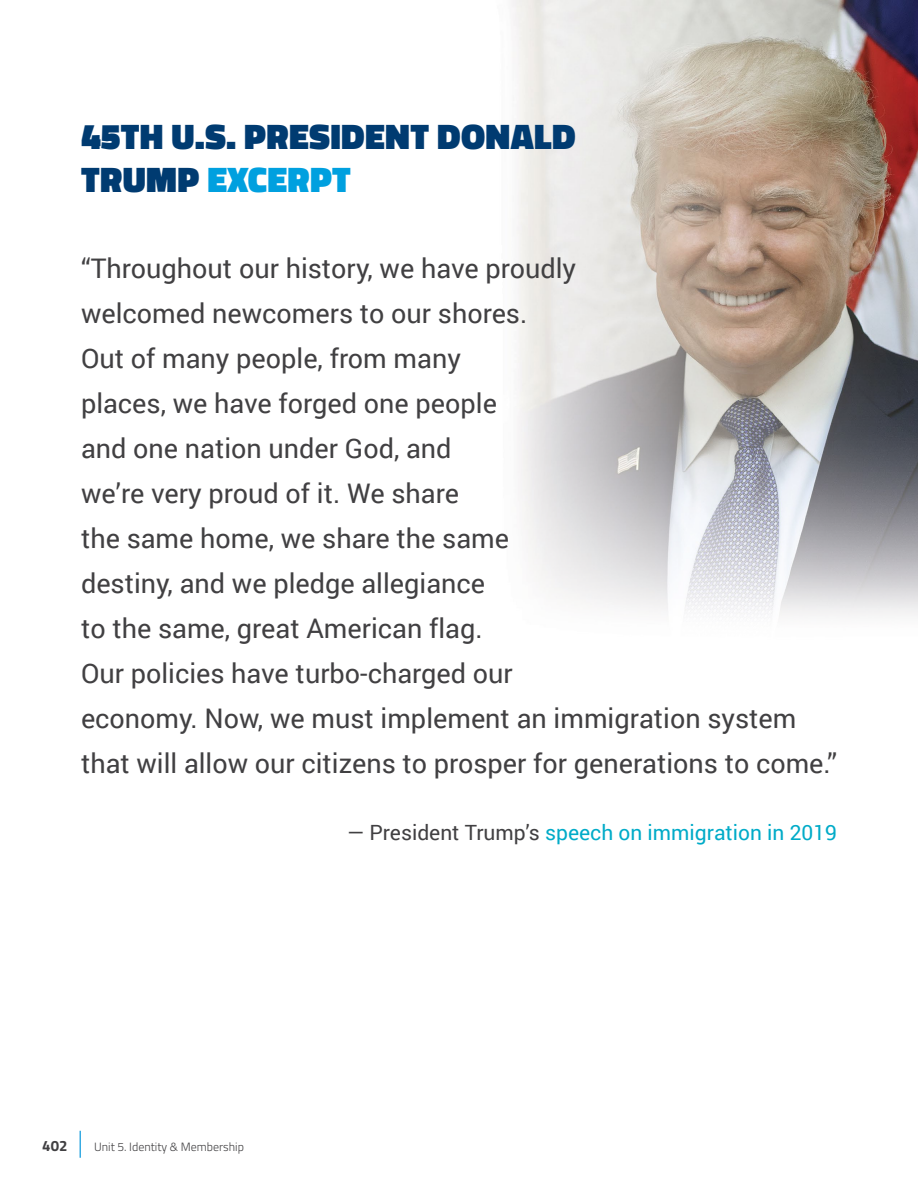
<style>
.page{position:relative;width:918px;height:1188px;background:#fff}
.page>*{position:absolute;margin:0;border:0;box-sizing:border-box;transform-origin:0 0}
.t1{font:900 36px/43.2px "Titillium";letter-spacing:.01em;color:#003b71}
.t2{font:27px/45px "Roboto";color:#414042}
.t3{font:21px "Roboto";color:#00abc8}
.t4{font:700 15px "Titillium";color:#414042}
.t5{font:300 12px "Titillium";color:#414042}
.s1{color:#00a0df}
.s2{color:#414042}
</style>
<div class="page">
<svg style="left:80px;top:1131px;width:1px;height:27px"></svg>
<img style="left:511px;top:0;width:407px;height:616px">
<h1 class="t1" style="left:81px;top:114px;width:496px">45TH U.S. PRESIDENT DONALD<br>TRUMP <span class="s1">EXCERPT</span></h1>
<p class="t2" style="left:81px;top:245px;width:758px">“Throughout our history, we have proudly<br>welcomed newcomers to our shores.<br>Out of many people, from many<br>places, we have forged one people<br>and one nation under God, and<br>we’re very proud of it. We share<br>the same home, we share the same<br>destiny, and we pledge allegiance<br>to the same, great American flag.<br>Our policies have turbo-charged our<br>economy. Now, we must implement an immigration system that will allow our citizens to prosper for generations to come.”</p>
<p class="t3" style="left:347px;top:818px;width:491px"><span class="s2">— President Trump’s</span> speech on immigration in 2019</p>
<p class="t4" style="left:42px;top:1135px;width:27px">402</p>
<p class="t5" style="left:94px;top:1138px;width:151px">Unit 5. Identity &amp; Membership</p>
</div>
